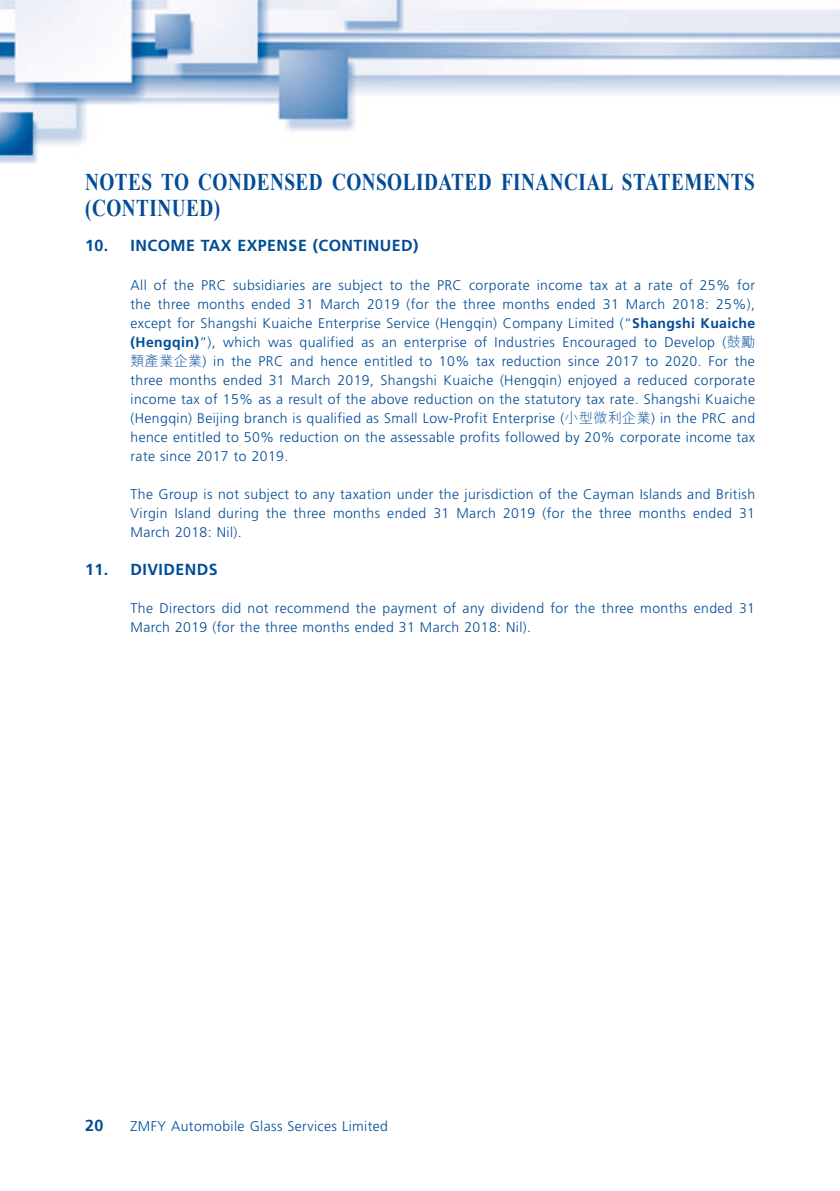
<style>
.page{position:relative;width:840px;height:1191px;background:#fff}
.page>*{position:absolute;margin:0;border:0;box-sizing:border-box;transform-origin:0 0}
.t1{font:700 24px/26px "Times New Roman";letter-spacing:.025em;color:#004c97;scale:.8 1}
.t2{font:700 16px "Frutiger LT Std";letter-spacing:.03em;color:#004c97}
.t3{font:300 14px/19px "Frutiger LT Std";letter-spacing:.03em;color:#004c97;text-align:justify}
.s1{font-weight:700}
.s2{font-family:"M Hei HK"}
</style>
<div class="page">
<img style="left:0;top:0;width:840px;height:163px">
<h1 class="t1" style="left:85px;top:168px;width:838px">NOTES TO CONDENSED CONSOLIDATED FINANCIAL STATEMENTS (CONTINUED)</h1>
<p class="t2" style="left:85px;top:236px;width:255px">10. INCOME TAX EXPENSE (Continued</p>
<p class="t2" style="left:413px;top:236px;width:7px">)</p>
<p class="t3" style="left:130px;top:275px;width:625px">All of the PRC subsidiaries are subject to the PRC corporate income tax at a rate of 25% for the three months ended 31 March 2019 (for the three months ended 31 March 2018: 25%), except for Shangshi Kuaiche Enterprise Service (Hengqin) Company Limited (“<span class="s1">Shangshi Kuaiche (Hengqin)</span>”), which was qualified as an enterprise of Industries Encouraged to Develop (<span class="s2">鼓勵類產業企業</span>) in the PRC and hence entitled to 10% tax reduction since 2017 to 2020. For the three months ended 31 March 2019, Shangshi Kuaiche (Hengqin) enjoyed a reduced corporate income tax of 15% as a result of the above reduction on the statutory tax rate. Shangshi Kuaiche (Hengqin) Beijing branch is qualified as Small Low-Profit Enterprise (<span class="s2">小型微利企業</span>) in the PRC and hence entitled to 50% reduction on the assessable profits followed by 20% corporate income tax rate since 2017 to 2019.</p>
<p class="t3" style="left:130px;top:484px;width:625px">The Group is not subject to any taxation under the jurisdiction of the Cayman Islands and British Virgin Island during the three months ended 31 March 2019 (for the three months ended 31<br>March 2018: Nil).</p>
<p class="t2" style="left:85px;top:559px;width:134px">11. DIVIDENDS</p>
<p class="t3" style="left:130px;top:598px;width:625px">The Directors did not recommend the payment of any dividend for the three months ended 31<br>March 2019 (for the three months ended 31 March 2018: Nil).</p>
<p class="t2" style="left:85px;top:1115px;width:20px">20</p>
<p class="t3" style="left:130px;top:1117px;width:259px">ZMFY Automobile Glass Services Limited</p>
</div>
